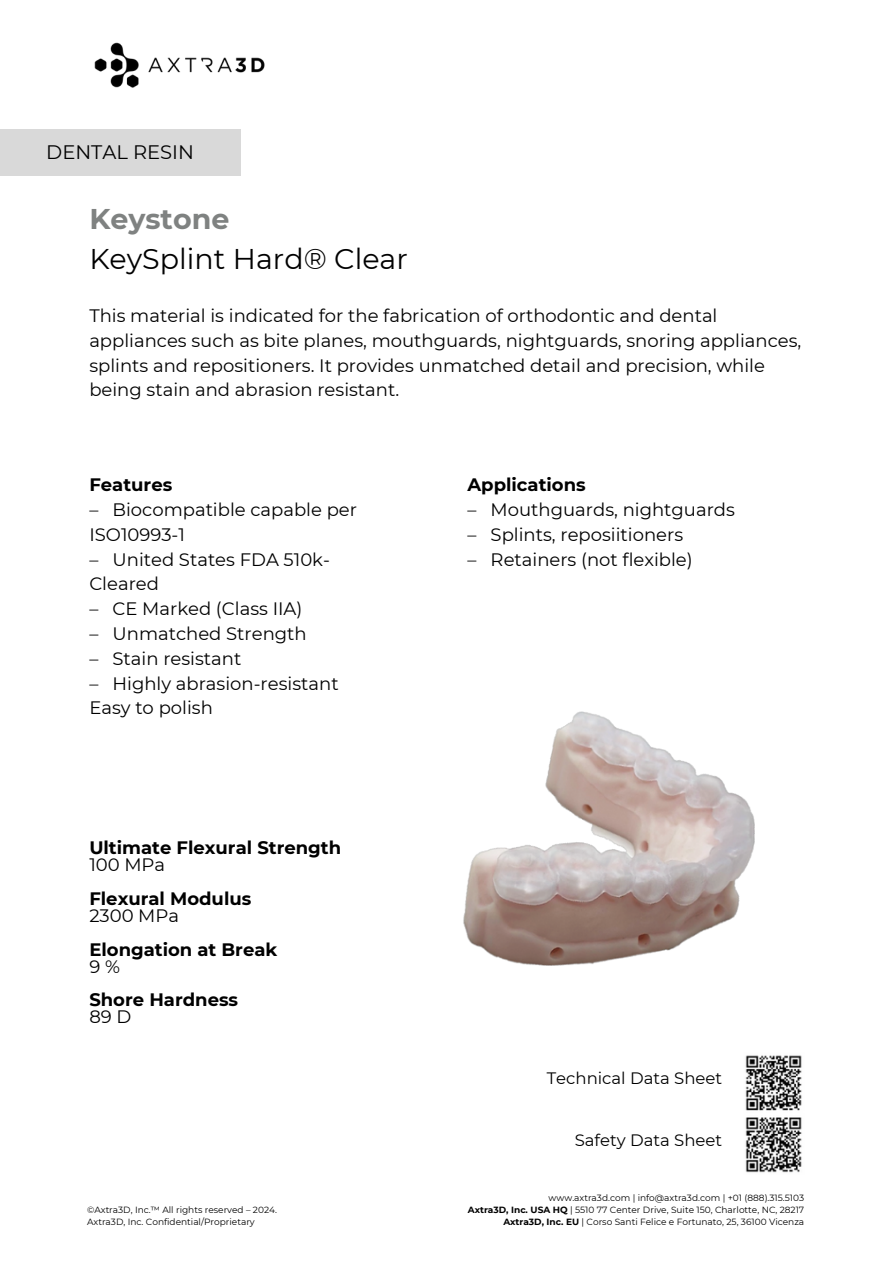
<style>
.page{position:relative;width:894px;height:1264px;background:#fff}
.page>*{position:absolute;margin:0;border:0;box-sizing:border-box;transform-origin:0 0}
.t1{font:28.5px/39.3px "Montserrat";color:#000}
.t2{font:19.5px "Montserrat";color:#000}
.t3{font:18px/24.8px "Montserrat";color:#000}
.t4{font:700 18px/16.8px "Montserrat";color:#000}
.t5{font:16.5px "Montserrat";color:#000}
.t6{font:9px "Montserrat";color:#000}
.s1{font-weight:700;color:#7f8281}
.s2{font-weight:400}
.s3{font-weight:700}
</style>
<div class="page">
<img style="left:94px;top:42px;width:171px;height:46px">
<div style="left:0;top:129px;width:240px;height:47px;background:#d9d9d9"></div>
<img style="left:463px;top:711px;width:291px;height:254px">
<img style="left:745px;top:1055px;width:57px;height:118px">
<h3 class="t2" style="left:46px;top:140px;width:149px">DENTAL RESIN</h3>
<h3 class="t1" style="left:89px;top:199px;width:320px"><span class="s1">Keystone<br></span>KeySplint Hard® Clear</h3>
<p class="t3" style="left:89px;top:303px;width:713px">This material is indicated for the fabrication of orthodontic and dental appliances such as bite planes, mouthguards, nightguards, snoring appliances, splints and repositioners. It provides unmatched detail and precision, while being stain and abrasion resistant.</p>
<h2 class="t4" style="left:89px;top:476px;width:84px">Features</h2>
<h2 class="t3" style="left:89px;top:497px;width:269px">– Biocompatible capable per<br>ISO10993-1</h2>
<h2 class="t3" style="left:89px;top:547px;width:242px">– United States FDA 510k-<br>Cleared</h2>
<h2 class="t3" style="left:89px;top:596px;width:214px">– CE Marked (Class IIA)</h2>
<h2 class="t3" style="left:89px;top:621px;width:219px">– Unmatched Strength</h2>
<h2 class="t3" style="left:89px;top:646px;width:153px">– Stain resistant</h2>
<h2 class="t3" style="left:89px;top:670px;width:251px">– Highly abrasion-resistant<br>Easy to polish</h2>
<h3 class="t4" style="left:89px;top:839px;width:253px">Ultimate Flexural Strength<br><span class="s2">100 MPa</span></h3>
<h4 class="t4" style="left:89px;top:890px;width:163px">Flexural Modulus<br><span class="s2">2300 MPa</span></h4>
<h4 class="t4" style="left:89px;top:940px;width:189px">Elongation at Break<br><span class="s2">9 %</span></h4>
<p class="t4" style="left:89px;top:991px;width:150px">Shore Hardness<br><span class="s2">89 D</span></p>
<h3 class="t6" style="left:87px;top:1204px;width:191px">©Axtra3D, Inc.™ All rights reserved – 2024.</h3>
<h3 class="t6" style="left:87px;top:1216px;width:169px">Axtra3D, Inc. Confidential/Proprietary</h3>
<h1 class="t4" style="left:467px;top:476px;width:120px">Applications</h1>
<h1 class="t3" style="left:467px;top:497px;width:269px">– Mouthguards, nightguards</h1>
<h1 class="t3" style="left:467px;top:522px;width:217px">– Splints, reposiitioners</h1>
<h1 class="t3" style="left:467px;top:547px;width:227px">– Retainers (not flexible)</h1>
<p class="t5" style="left:546px;top:1068px;width:177px">Technical Data Sheet</p>
<p class="t5" style="left:574px;top:1130px;width:149px">Safety Data Sheet</p>
<h3 class="t6" style="left:548px;top:1192px;width:257px">www.axtra3d.com | info@axtra3d.com | +01 (888).315.5103</h3>
<p class="t6" style="left:467px;top:1204px;width:338px"><span class="s3">Axtra3D, Inc. USA HQ</span> | 5510 77 Center Drive, Suite 150, Charlotte, NC, 28217</p>
<h3 class="t6" style="left:503px;top:1216px;width:302px"><span class="s3">Axtra3D, Inc. EU</span> | Corso Santi Felice e Fortunato, 25, 36100 Vicenza</h3>
</div>
